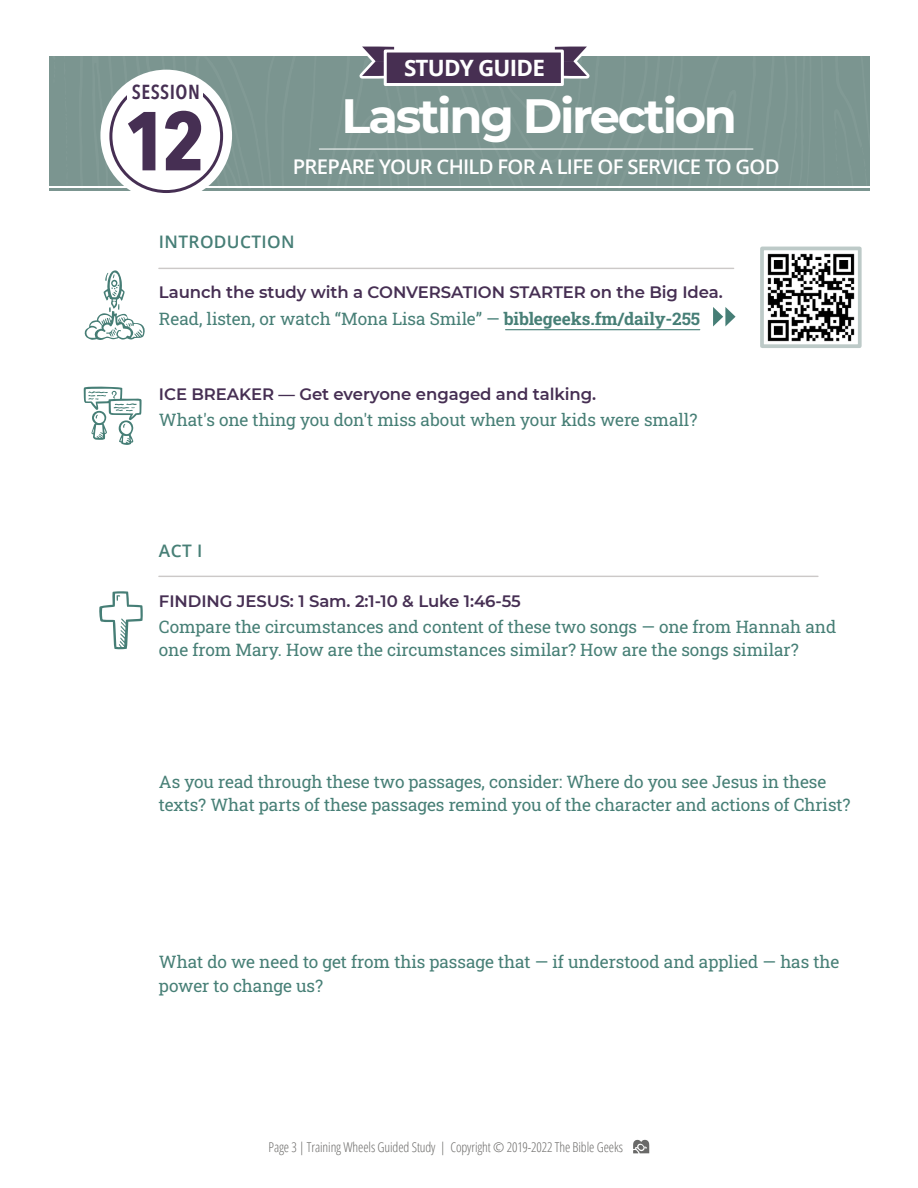
<style>
.page{position:relative;width:918px;height:1188px;background:#fff}
.page>*{position:absolute;margin:0;border:0;box-sizing:border-box;transform-origin:0 0}
.t1{font:700 82.5px "Avenir Next Condensed";color:#462f53}
.t2{font:700 48px "Montserrat";letter-spacing:-.05em;color:#fff}
.t3{font:700 22.5px "Open Sans";letter-spacing:-.035em;color:#fff}
.t4{font:600 20.25px "Open Sans";letter-spacing:-.035em;color:#fff}
.t5{font:600 20.25px "Avenir Next Condensed";letter-spacing:.02em;color:#462f53}
.t6{font:17.25px/23.2px "Roboto Slab";letter-spacing:-.005em;color:#477f76}
.t7{font:600 17.25px "Open Sans";letter-spacing:.02em;color:#467e76}
.t8{font:600 17.25px "Open Sans";color:#477f76}
.t9{font:600 16.5px "Montserrat";letter-spacing:-.005em;color:#462f53}
.t10{font:300 13.5px "Open Sans Condensed";letter-spacing:-.01em;color:#6a6967}
.s1{font-weight:700}
.s2{font-weight:700;color:#467e76}
</style>
<div class="page">
<svg style="left:633px;top:1140px;width:16px;height:13px"></svg>
<hr style="left:506px;top:329px;width:194px;height:1px;background:#467e76">
<svg style="left:99px;top:591px;width:44px;height:59px"></svg>
<svg style="left:84px;top:387px;width:58px;height:58px"></svg>
<hr style="left:159px;top:268px;width:575px;height:1px;background:#ccc9c8">
<hr style="left:159px;top:576px;width:659px;height:1px;background:#ccc9c8">
<img style="left:767px;top:253px;width:88px;height:89px">
<svg style="left:713px;top:307px;width:23px;height:19px"></svg>
<svg style="left:84px;top:270px;width:61px;height:70px"></svg>
<hr style="left:49px;top:188px;width:820px;height:2px;background:#7b9590">
<svg style="left:49px;top:46px;width:820px;height:143px;background:#879e9a"></svg>
<div style="left:384px;top:50px;width:180px;height:36px;background:#472f52;border:3px solid #fff"></div>
<div style="left:100px;top:70px;width:132px;height:131px;background:#fff;border-radius:50%"></div>
<div style="left:109px;top:79px;width:114px;height:114px;border:3px solid #462f53;border-radius:50%"></div>
<div style="left:128px;top:88px;width:75px;height:22px;background:#fff"></div>
<div style="left:148px;top:79px;width:36px;height:21px;background:#fff"></div>
<div style="left:136px;top:82px;width:61px;height:22px;background:#fff"></div>
<p class="t5" style="left:132px;top:79px;width:69px">SESSION</p>
<h1 class="t1" style="left:124px;top:88px;width:83px">12</h1>
<h3 class="t3" style="left:404px;top:59px;width:142px">STUDY GUIDE</h3>
<h2 class="t2" style="left:342px;top:87px;width:397px">Lasting Direction</h2>
<p class="t4" style="left:293px;top:158px;width:488px">PREPARE YOUR CHILD FOR A LIFE OF SERVICE TO GOD</p>
<p class="t7" style="left:159px;top:235px;width:137px">INTRODUCTION</p>
<p class="t9" style="left:159px;top:282px;width:565px">Launch the study with a CONVERSATION STARTER on the Big Idea.</p>
<p class="t6" style="left:159px;top:306px;width:543px">Read, listen, or watch “Mona Lisa Smile” — <span class="s1">biblegeeks.fm/daily-</span><span class="s2">255</span></p>
<p class="t9" style="left:159px;top:384px;width:439px">ICE BREAKER — Get everyone engaged and talking.</p>
<p class="t6" style="left:159px;top:408px;width:540px">What's one thing you don't miss about when your kids were small?</p>
<p class="t8" style="left:159px;top:543px;width:45px">ACT I</p>
<p class="t9" style="left:159px;top:591px;width:363px">FINDING JESUS: 1 Sam. 2:1-10 &amp; Luke 1:46-55</p>
<p class="t6" style="left:159px;top:615px;width:679px">Compare the circumstances and content of these two songs — one from Hannah and one from Mary. How are the circumstances similar? How are the songs similar?</p>
<p class="t6" style="left:159px;top:769px;width:693px">As you read through these two passages, consider: Where do you see Jesus in these texts? What parts of these passages remind you of the character and actions of Christ?</p>
<p class="t6" style="left:159px;top:950px;width:682px">What do we need to get from this passage that — if understood and applied — has the power to change us?</p>
<p class="t10" style="left:269px;top:1142px;width:356px">Page 3 | Training Wheels Guided Study | Copyright © 2019-2022 The Bible Geeks</p>
</div>
